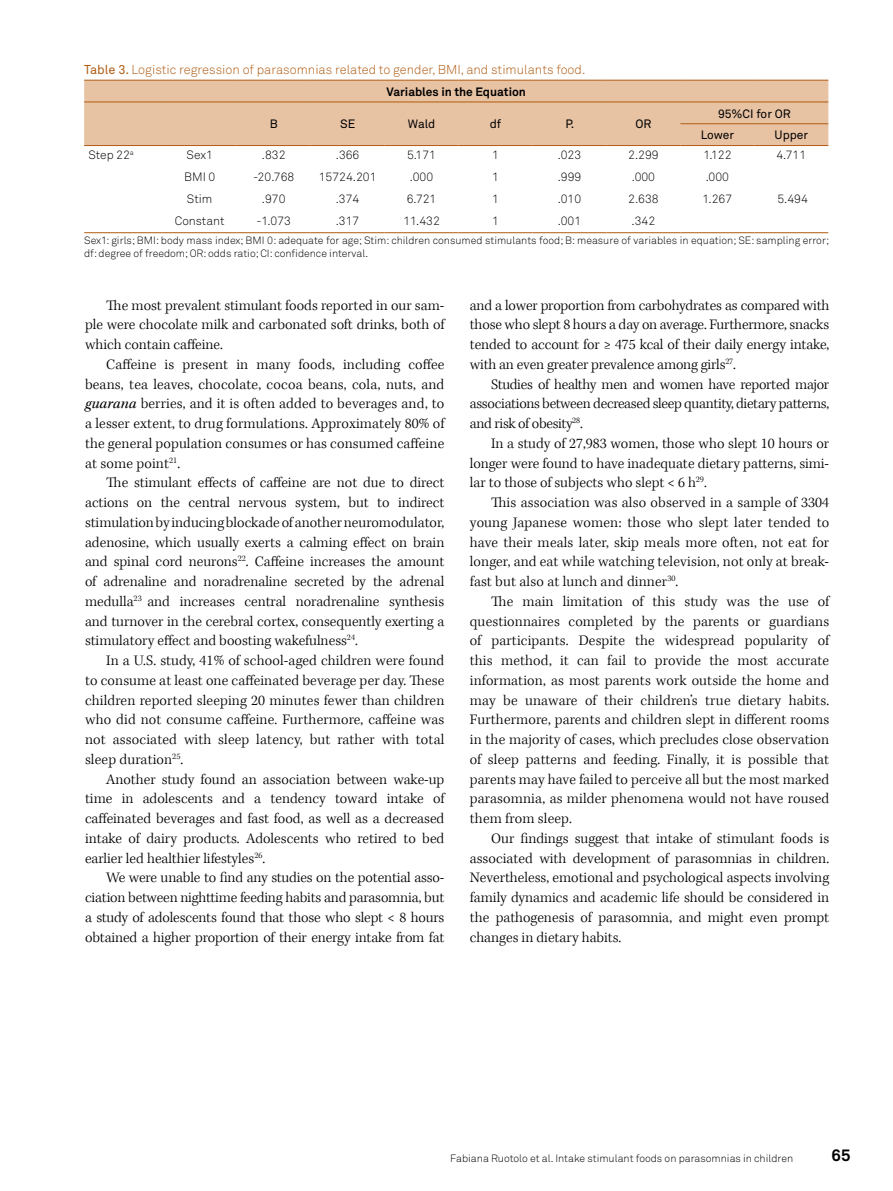
<style>
.page{position:relative;width:893px;height:1191px;background:#fff}
.page>*{position:absolute;margin:0;border:0;box-sizing:border-box;transform-origin:0 0}
.t1{font:700 16.5px "Akkurat Pro";color:#000}
.t2{font:300 15px/19.8px "Kepler Std";color:#000;text-align:justify}
.t3{font:12.75px "Akkurat Light Pro";color:#b15c12}
.t4{font:12px "Akkurat Light Pro";color:#000}
.t5{font:12px/21.8px "Akkurat Pro";color:#000}
.t6{font:700 12px "Akkurat Pro";color:#000}
.t7{font:10.5px/12.6px "Akkurat Light Pro";color:#000}
.s1{font-family:"Akkurat Pro"}
.s2{font-weight:400;font-style:italic}
</style>
<div class="page">
<div style="left:84px;top:81px;width:744px;height:64px;background:#e7c2a3"></div>
<hr style="left:84px;top:80px;width:79px;height:1px;background:#b15c12">
<hr style="left:163px;top:80px;width:74px;height:1px;background:#b15c12">
<hr style="left:237px;top:80px;width:74px;height:1px;background:#b15c12">
<hr style="left:311px;top:80px;width:74px;height:1px;background:#b15c12">
<hr style="left:385px;top:80px;width:74px;height:1px;background:#b15c12">
<hr style="left:459px;top:80px;width:73px;height:1px;background:#b15c12">
<hr style="left:532px;top:80px;width:74px;height:1px;background:#b15c12">
<hr style="left:606px;top:80px;width:74px;height:1px;background:#b15c12">
<hr style="left:680px;top:80px;width:74px;height:1px;background:#b15c12">
<hr style="left:754px;top:80px;width:74px;height:1px;background:#b15c12">
<hr style="left:84px;top:102px;width:79px;height:1px;background:#b15c12">
<hr style="left:163px;top:102px;width:74px;height:1px;background:#b15c12">
<hr style="left:237px;top:102px;width:74px;height:1px;background:#b15c12">
<hr style="left:311px;top:102px;width:74px;height:1px;background:#b15c12">
<hr style="left:385px;top:102px;width:74px;height:1px;background:#b15c12">
<hr style="left:459px;top:102px;width:73px;height:1px;background:#b15c12">
<hr style="left:532px;top:102px;width:74px;height:1px;background:#b15c12">
<hr style="left:606px;top:102px;width:74px;height:1px;background:#b15c12">
<hr style="left:680px;top:102px;width:74px;height:1px;background:#b15c12">
<hr style="left:754px;top:102px;width:74px;height:1px;background:#b15c12">
<hr style="left:680px;top:123px;width:74px;height:1px;background:#b15c12">
<hr style="left:754px;top:123px;width:74px;height:1px;background:#b15c12">
<hr style="left:84px;top:232px;width:79px;height:1px;background:#b15c12">
<hr style="left:163px;top:232px;width:74px;height:1px;background:#b15c12">
<hr style="left:237px;top:232px;width:74px;height:1px;background:#b15c12">
<hr style="left:311px;top:232px;width:74px;height:1px;background:#b15c12">
<hr style="left:385px;top:232px;width:74px;height:1px;background:#b15c12">
<hr style="left:459px;top:232px;width:73px;height:1px;background:#b15c12">
<hr style="left:532px;top:232px;width:74px;height:1px;background:#b15c12">
<hr style="left:606px;top:232px;width:74px;height:1px;background:#b15c12">
<hr style="left:680px;top:232px;width:74px;height:1px;background:#b15c12">
<hr style="left:754px;top:232px;width:74px;height:1px;background:#b15c12">
<hr style="left:84px;top:145px;width:79px;height:1px;background:#b15c12">
<hr style="left:163px;top:145px;width:74px;height:1px;background:#b15c12">
<hr style="left:237px;top:145px;width:74px;height:1px;background:#b15c12">
<hr style="left:311px;top:145px;width:74px;height:1px;background:#b15c12">
<hr style="left:385px;top:145px;width:74px;height:1px;background:#b15c12">
<hr style="left:459px;top:145px;width:73px;height:1px;background:#b15c12">
<hr style="left:532px;top:145px;width:74px;height:1px;background:#b15c12">
<hr style="left:606px;top:145px;width:74px;height:1px;background:#b15c12">
<hr style="left:680px;top:145px;width:74px;height:1px;background:#b15c12">
<hr style="left:754px;top:145px;width:74px;height:1px;background:#b15c12">
<p class="t3" style="left:84px;top:62px;width:503px"><span class="s1">Table 3.</span> Logistic regression of parasomnias related to gender, BMI, and stimulants food.</p>
<p class="t6" style="left:386px;top:84px;width:141px">Variables in the Equation</p>
<p class="t5" style="left:270px;top:114px;width:10px">B</p>
<p class="t5" style="left:340px;top:114px;width:17px">SE</p>
<p class="t5" style="left:408px;top:114px;width:29px">Wald</p>
<p class="t5" style="left:490px;top:114px;width:13px">df</p>
<p class="t5" style="left:565px;top:114px;width:10px">P.</p>
<p class="t5" style="left:635px;top:114px;width:17px">OR</p>
<p class="t5" style="left:701px;top:103px;width:91px;text-indent:17px">95%CI for OR<br>Lower</p>
<p class="t5" style="left:775px;top:125px;width:35px">Upper</p>
<p class="t4" style="left:88px;top:148px;width:47px">Step 22<sup>a</sup></p>
<p class="t4" style="left:187px;top:148px;width:28px">Sex1</p>
<p class="t4" style="left:262px;top:148px;width:25px">.832</p>
<p class="t4" style="left:336px;top:148px;width:25px">.366</p>
<p class="t4" style="left:407px;top:148px;width:30px">5.171</p>
<p class="t4" style="left:492px;top:148px;width:8px">1</p>
<p class="t4" style="left:558px;top:148px;width:25px">.023</p>
<p class="t4" style="left:628px;top:148px;width:32px">2.299</p>
<p class="t4" style="left:703px;top:148px;width:30px">1.122</p>
<p class="t4" style="left:776px;top:148px;width:31px">4.711</p>
<p class="t4" style="left:184px;top:170px;width:33px">BMI 0</p>
<p class="t4" style="left:253px;top:170px;width:43px">-20.768</p>
<p class="t4" style="left:319px;top:170px;width:59px">15724.201</p>
<p class="t4" style="left:410px;top:170px;width:25px">.000</p>
<p class="t4" style="left:492px;top:170px;width:8px">1</p>
<p class="t4" style="left:558px;top:170px;width:25px">.999</p>
<p class="t4" style="left:632px;top:170px;width:25px">.000</p>
<p class="t4" style="left:706px;top:170px;width:25px">.000</p>
<p class="t4" style="left:187px;top:191px;width:27px">Stim</p>
<p class="t4" style="left:262px;top:191px;width:25px">.970</p>
<p class="t4" style="left:336px;top:191px;width:25px">.374</p>
<p class="t4" style="left:407px;top:191px;width:31px">6.721</p>
<p class="t4" style="left:492px;top:191px;width:8px">1</p>
<p class="t4" style="left:558px;top:191px;width:25px">.010</p>
<p class="t4" style="left:628px;top:191px;width:32px">2.638</p>
<p class="t4" style="left:703px;top:191px;width:31px">1.267</p>
<p class="t4" style="left:777px;top:191px;width:32px">5.494</p>
<p class="t4" style="left:175px;top:213px;width:51px">Constant</p>
<p class="t4" style="left:256px;top:213px;width:36px">-1.073</p>
<p class="t4" style="left:336px;top:213px;width:25px">.317</p>
<p class="t4" style="left:403px;top:213px;width:38px">11.432</p>
<p class="t4" style="left:492px;top:213px;width:8px">1</p>
<p class="t4" style="left:558px;top:213px;width:25px">.001</p>
<p class="t4" style="left:632px;top:213px;width:25px">.342</p>
<p class="t7" style="left:84px;top:234px;width:746px">Sex1: girls; BMI: body mass index; BMI 0: adequate for age; Stim: children consumed stimulants food; B: measure of variables in equation; SE: sampling error; df: degree of freedom; OR: odds ratio; CI: confidence interval.</p>
<p class="t2" style="left:85px;top:296px;width:361px;text-indent:21px">The most prevalent stimulant foods reported in our sam&shy;ple were chocolate milk and carbonated soft drinks, both of which contain caffeine.</p>
<p class="t2" style="left:85px;top:355px;width:361px;text-indent:21px">Caffeine is present in many foods, including coffee beans, tea leaves, chocolate, cocoa beans, cola, nuts, and <span class="s2">guarana</span> berries, and it is often added to beverages and, to a lesser extent, to drug formulations. Approximately 80% of the general population consumes or has consumed caffeine at some point<sup>21</sup>.</p>
<p class="t2" style="left:85px;top:473px;width:361px;text-indent:21px">The stimulant effects of caffeine are not due to direct actions on the central nervous system, but to indirect stimulation by inducing blockade of another neuromodulator, adenosine, which usually exerts a calming effect on brain and spinal cord neurons<sup>22</sup>. Caffeine increases the amount of adrenaline and noradrenaline secreted by the adrenal medulla<sup>23</sup> and increases central noradrenaline synthesis and turnover in the cerebral cortex, consequently exerting a stimulatory effect and boosting wakefulness<sup>24</sup>.</p>
<p class="t2" style="left:85px;top:651px;width:361px;text-indent:21px">In a U.S. study, 41% of school-aged children were found to consume at least one caffeinated beverage per day. These children reported sleeping 20 minutes fewer than children who did not consume caffeine. Furthermore, caffeine was not associated with sleep latency, but rather with total sleep duration<sup>25</sup>.</p>
<p class="t2" style="left:85px;top:769px;width:361px;text-indent:21px">Another study found an association between wake-up time in adolescents and a tendency toward intake of caffeinated beverages and fast food, as well as a decreased intake of dairy products. Adolescents who retired to bed earlier led healthier lifestyles<sup>26</sup>.</p>
<p class="t2" style="left:85px;top:868px;width:361px;text-indent:21px">We were unable to find any studies on the potential asso&shy;ciation between nighttime feeding habits and parasomnia, but a study of adolescents found that those who slept &lt; 8 hours obtained a higher proportion of their energy intake from fat</p>
<p class="t2" style="left:470px;top:296px;width:361px">and a lower proportion from carbohydrates as compared with those who slept 8 hours a day on average. Furthermore, snacks tended to account for ≥ 475 kcal of their daily energy intake, with an even greater prevalence among girls<sup>27</sup>.</p>
<p class="t2" style="left:470px;top:375px;width:361px;text-indent:21px">Studies of healthy men and women have reported major associations between decreased sleep quantity, dietary patterns, and risk of obesity<sup>28</sup>.</p>
<p class="t2" style="left:470px;top:434px;width:361px;text-indent:21px">In a study of 27,983 women, those who slept 10 hours or longer were found to have inadequate dietary patterns, simi&shy;lar to those of subjects who slept &lt; 6 h<sup>29</sup>.</p>
<p class="t2" style="left:470px;top:493px;width:361px;text-indent:21px">This association was also observed in a sample of 3304 young Japanese women: those who slept later tended to have their meals later, skip meals more often, not eat for longer, and eat while watching television, not only at break&shy;fast but also at lunch and dinner<sup>30</sup>.</p>
<p class="t2" style="left:470px;top:592px;width:361px;text-indent:21px">The main limitation of this study was the use of questionnaires completed by the parents or guardians of participants. Despite the widespread popularity of this method, it can fail to provide the most accurate information, as most parents work outside the home and may be unaware of their children’s true dietary habits.<br>Furthermore, parents and children slept in different rooms in the majority of cases, which precludes close observation of sleep patterns and feeding. Finally, it is possible that parents may have failed to perceive all but the most marked parasomnia, as milder phenomena would not have roused them from sleep.</p>
<p class="t2" style="left:470px;top:829px;width:361px;text-indent:21px">Our findings suggest that intake of stimulant foods is associated with development of parasomnias in children.<br>Nevertheless, emotional and psychological aspects involving family dynamics and academic life should be considered in the pathogenesis of parasomnia, and might even prompt changes in dietary habits.</p>
<p class="t7" style="left:450px;top:1151px;width:344px">Fabiana Ruotolo et al. Intake stimulant foods on parasomnias in children</p>
<p class="t1" style="left:832px;top:1145px;width:20px">65</p>
</div>
